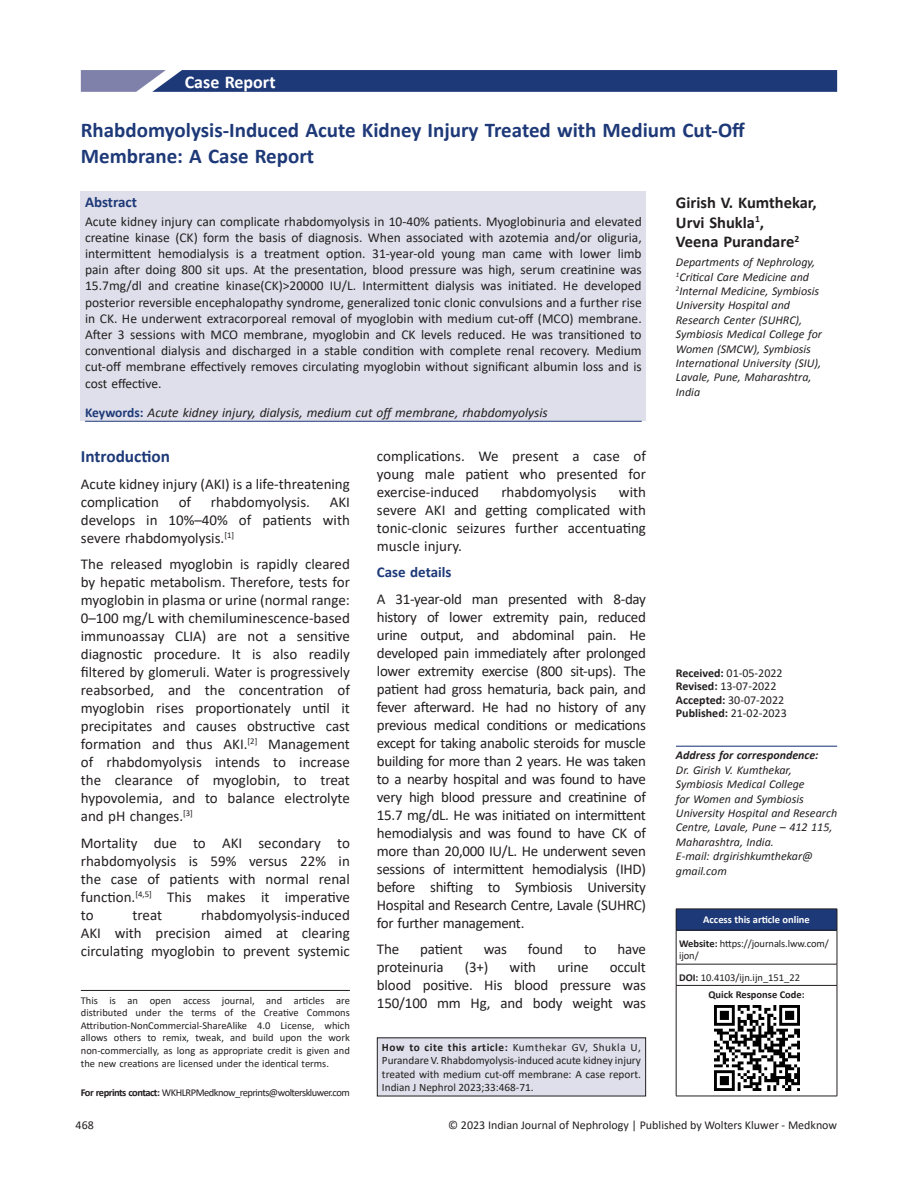
<style>
.page{position:relative;width:918px;height:1188px;background:#fff}
.page>*{position:absolute;margin:0;border:0;box-sizing:border-box;transform-origin:0 0}
.AT{font:700 21px/25.2px "Calibri";color:#1e3978}
.AH{font:700 18px "Calibri";color:#fff}
.t1{font:700 17.25px "Calibri";color:#1e3978}
.AU{font:700 16.5px/19.5px "Calibri";color:#231f20}
.TX{font:15px/18px "Calibri";color:#231f20;text-align:justify}
.ABSH{font:700 15px "Calibri";color:#1e3978}
.ABS{font:13.5px/16.2px "Calibri";color:#231f20;text-align:justify}
.KWD{font:italic 13.5px "Calibri";color:#231f20}
.AFF{font:italic 12px/14.4px "Calibri";color:#231f20}
.ADD{font:italic 12px/14.4px "Calibri";color:#231f20}
.HIS{font:12px "Calibri";color:#231f20}
.HIS-2{font:700 12px "Calibri";color:#231f20}
.HTC{font:11.25px/13.5px "Calibri";color:#231f20;text-align:justify}
.TX-2{font:10.5px/12.6px "Calibri";letter-spacing:-.01em;color:#231f20;text-align:justify}
.TX-3{font:10.5px "Calibri";letter-spacing:-.05em;color:#231f20}
.Website{font:10.5px/12.6px "Calibri";letter-spacing:-.01em;color:#231f20}
.DOI{font:10.5px "Calibri";color:#231f20}
.ATAO{font:700 10.5px "Calibri";color:#fff}
.QRC{font:700 10.5px "Calibri";color:#231f20}
.s1{font-weight:700;font-style:normal;color:#1e3978}
.s2{font-weight:700}
.s3{font-weight:400}
</style>
<div class="page">
<svg style="left:81px;top:70px;width:756px;height:22px;background:#2d4580"></svg>
<div style="left:377px;top:1038px;width:269px;height:58px;background:#dedfea"></div>
<hr style="left:81px;top:990px;width:269px;height:1px;background:#231f20">
<div style="left:81px;top:192px;width:565px;height:229px;background:#dedfea"></div>
<hr style="left:85px;top:421px;width:557px;height:1px;background:#1e3978">
<hr style="left:676px;top:746px;width:161px;height:1px;background:#1e3978">
<div style="left:676px;top:909px;width:161px;height:21px;background:#1e3978"></div>
<hr style="left:676px;top:930px;width:161px;height:1px;background:#231f20">
<hr style="left:676px;top:964px;width:161px;height:1px;background:#231f20">
<hr style="left:676px;top:985px;width:161px;height:1px;background:#231f20">
<hr style="left:676px;top:909px;width:161px;height:1px;background:#231f20">
<svg style="left:676px;top:909px;width:1px;height:21px"></svg>
<svg style="left:837px;top:909px;width:1px;height:21px"></svg>
<hr style="left:676px;top:930px;width:1px;height:34px;background:#231f20">
<hr style="left:837px;top:930px;width:1px;height:34px;background:#231f20">
<svg style="left:676px;top:964px;width:1px;height:21px"></svg>
<svg style="left:837px;top:964px;width:1px;height:21px"></svg>
<hr style="left:676px;top:986px;width:1px;height:110px;background:#231f20">
<hr style="left:837px;top:986px;width:1px;height:110px;background:#231f20">
<hr style="left:676px;top:1096px;width:161px;height:1px;background:#231f20">
<img style="left:714px;top:1005px;width:85px;height:85px">
<p class="AH" style="left:185px;top:69px;width:92px">Case Report</p>
<p class="AT" style="left:81px;top:117px;width:666px">Rhabdomyolysis‑Induced Acute Kidney Injury Treated with Medium Cut‑Off<br>Membrane: A Case Report</p>
<p class="ABSH" style="left:85px;top:192px;width:53px">Abstract</p>
<p class="ABS" style="left:85px;top:213px;width:558px">Acute kidney injury can complicate rhabdomyolysis in 10-40% patients. Myoglobinuria and elevated creatine kinase (CK) form the basis of diagnosis. When associated with azotemia and/or oliguria, intermittent hemodialysis is a treatment option. 31-year-old young man came with lower limb pain after doing 800 sit ups. At the presentation, blood pressure was high, serum creatinine was 15.7mg/dl and creatine kinase(CK)&gt;20000 IU/L. Intermittent dialysis was initiated. He developed posterior reversible encephalopathy syndrome, generalized tonic clonic convulsions and a further rise in CK. He underwent extracorporeal removal of myoglobin with medium cut-off (MCO) membrane.<br>After 3 sessions with MCO membrane, myoglobin and CK levels reduced. He was transitioned to conventional dialysis and discharged in a stable condition with complete renal recovery. Medium cut-off membrane effectively removes circulating myoglobin without significant albumin loss and is cost effective.</p>
<p class="KWD" style="left:85px;top:403px;width:464px"><span class="s1">Keywords:</span> Acute kidney injury, dialysis, medium cut off membrane, rhabdomyolysis</p>
<h1 class="t1" style="left:81px;top:445px;width:91px">Introduction</h1>
<p class="TX" style="left:81px;top:475px;width:271px">Acute kidney injury (AKI) is a life‑threatening complication</p>
<p class="TX" style="left:179px;top:493px;width:14px">of</p>
<p class="TX" style="left:211px;top:493px;width:101px">rhabdomyolysis.</p>
<p class="TX" style="left:81px;top:493px;width:271px;text-indent:249px">AKI develops in 10%–40% of patients with severe rhabdomyolysis.<sup>[1]</sup></p>
<p class="TX" style="left:81px;top:555px;width:271px">The released myoglobin is rapidly cleared by hepatic metabolism. Therefore, tests for myoglobin in plasma or urine (normal range:<br>0–100 mg/L with chemiluminescence‑based immunoassay CLIA) are not a sensitive diagnostic procedure. It is also readily filtered by glomeruli. Water is progressively reabsorbed, and the concentration of myoglobin rises proportionately until it precipitates and causes obstructive cast formation and thus AKI.<sup>[2]</sup> Management of rhabdomyolysis intends to increase the clearance of myoglobin, to treat hypovolemia, and to balance electrolyte and pH changes.<sup>[3]</sup></p>
<p class="TX" style="left:81px;top:834px;width:271px">Mortality due to AKI secondary to rhabdomyolysis is 59% versus 22% in the case of patients with normal renal function.<sup>[4,5]</sup> This makes it imperative to</p>
<p class="TX" style="left:81px;top:906px;width:271px;text-indent:120px">rhabdomyolysis‑induced AKI with precision aimed at clearing circulating myoglobin to prevent systemic</p>
<p class="TX" style="left:133px;top:906px;width:31px">treat</p>
<p class="TX-2" style="left:81px;top:994px;width:271px">This is an open access journal, and articles are distributed under the terms of the Creative Commons Attribution‑NonCommercial‑ShareAlike 4.0 License, which allows others to remix, tweak, and build upon the work non‑commercially, as long as appropriate credit is given and the new creations are licensed under the identical terms.</p>
<p class="TX-3" style="left:81px;top:1085px;width:270px"><span class="s2">For reprints contact:</span> WKHLRPMedknow_reprints@wolterskluwer.com</p>
<p class="TX" style="left:377px;top:446px;width:271px">complications. We present a case of young male patient who presented for exercise‑induced</p>
<p class="TX" style="left:377px;top:482px;width:271px;text-indent:242px">with severe AKI and getting complicated with tonic‑clonic seizures further accentuating muscle injury.</p>
<h2 class="ABSH" style="left:377px;top:562px;width:76px">Case details</h2>
<p class="TX" style="left:377px;top:589px;width:271px">A 31‑year‑old man presented with 8‑day history of lower extremity pain, reduced urine output, and abdominal pain. He developed pain immediately after prolonged lower extremity exercise (800 sit‑ups). The patient had gross hematuria, back pain, and fever afterward. He had no history of any previous medical conditions or medications except for taking anabolic steroids for muscle building for more than 2 years. He was taken to a nearby hospital and was found to have very high blood pressure and creatinine of 15.7 mg/dL. He was initiated on intermittent hemodialysis and was found to have CK of more than 20,000 IU/L. He underwent seven sessions of intermittent hemodialysis (IHD) before shifting to Symbiosis University Hospital and Research Centre, Lavale (SUHRC) for further management.</p>
<p class="TX" style="left:377px;top:940px;width:24px">The</p>
<p class="TX" style="left:420px;top:940px;width:44px">patient</p>
<p class="TX" style="left:484px;top:940px;width:25px">was</p>
<p class="TX" style="left:528px;top:940px;width:37px">found</p>
<p class="TX" style="left:584px;top:940px;width:14px">to</p>
<p class="TX" style="left:618px;top:940px;width:30px">have</p>
<p class="TX" style="left:377px;top:958px;width:68px">proteinuria</p>
<p class="TX" style="left:465px;top:958px;width:25px">(3+)</p>
<p class="TX" style="left:510px;top:958px;width:28px">with</p>
<p class="TX" style="left:557px;top:958px;width:33px">urine</p>
<p class="TX" style="left:501px;top:482px;width:97px">rhabdomyolysis</p>
<p class="TX" style="left:377px;top:958px;width:271px;text-indent:233px">occult blood positive. His blood pressure was 150/100 mm Hg, and body weight was</p>
<p class="HTC" style="left:382px;top:1040px;width:261px"><span class="s2">How to cite this article:</span> Kumthekar GV, Shukla U, Purandare V. Rhabdomyolysis‑induced acute kidney injury treated with medium cut‑off membrane: A case report.<br>Indian J Nephrol 2023;33:468-71.</p>
<p class="AU" style="left:676px;top:193px;width:142px">Girish V. Kumthekar,<br>Urvi Shukla<sup>1</sup>,<br>Veena Purandare<sup>2</sup></p>
<p class="AFF" style="left:676px;top:254px;width:147px">Departments of Nephrology,<br><sup>1</sup>Critical Care Medicine and<br><sup>2</sup>Internal Medicine, Symbiosis<br>University Hospital and<br>Research Center (SUHRC),<br>Symbiosis Medical College for<br>Women (SMCW), Symbiosis<br>International University (SIU),<br>Lavale, Pune, Maharashtra,<br>India</p>
<p class="HIS" style="left:676px;top:664px;width:108px"><span class="s2">Received:</span> 01‑05‑2022</p>
<p class="HIS" style="left:676px;top:678px;width:102px"><span class="s2">Revised:</span> 13-07-2022</p>
<p class="HIS" style="left:676px;top:691px;width:110px"><span class="s2">Accepted:</span> 30‑07‑2022</p>
<p class="HIS-2" style="left:676px;top:705px;width:112px">Published: <span class="s3">21-02-2023</span></p>
<p class="ADD" style="left:676px;top:748px;width:163px"><span class="s2">Address for correspondence:<br></span>Dr. Girish V. Kumthekar,<br>Symbiosis Medical College<br>for Women and Symbiosis<br>University Hospital and Research<br>Centre, Lavale, Pune – 412 115,<br>Maharashtra, India.<br>E‑mail: drgirishkumthekar@ gmail.com</p>
<p class="ATAO" style="left:703px;top:913px;width:108px">Access this article online</p>
<p class="Website" style="left:679px;top:937px;width:151px"><span class="s2">Website:</span> https://journals.lww.com/ ijon/</p>
<p class="DOI" style="left:679px;top:970px;width:123px"><span class="s2">DOI:</span> 10.4103/ijn.ijn_151_22</p>
<p class="QRC" style="left:708px;top:987px;width:98px">Quick Response Code:</p>
<p class="HIS" style="left:76px;top:1116px;width:20px">468</p>
<p class="HIS" style="left:448px;top:1116px;width:390px">© 2023 Indian Journal of Nephrology | Published by Wolters Kluwer - Medknow</p>
</div>
